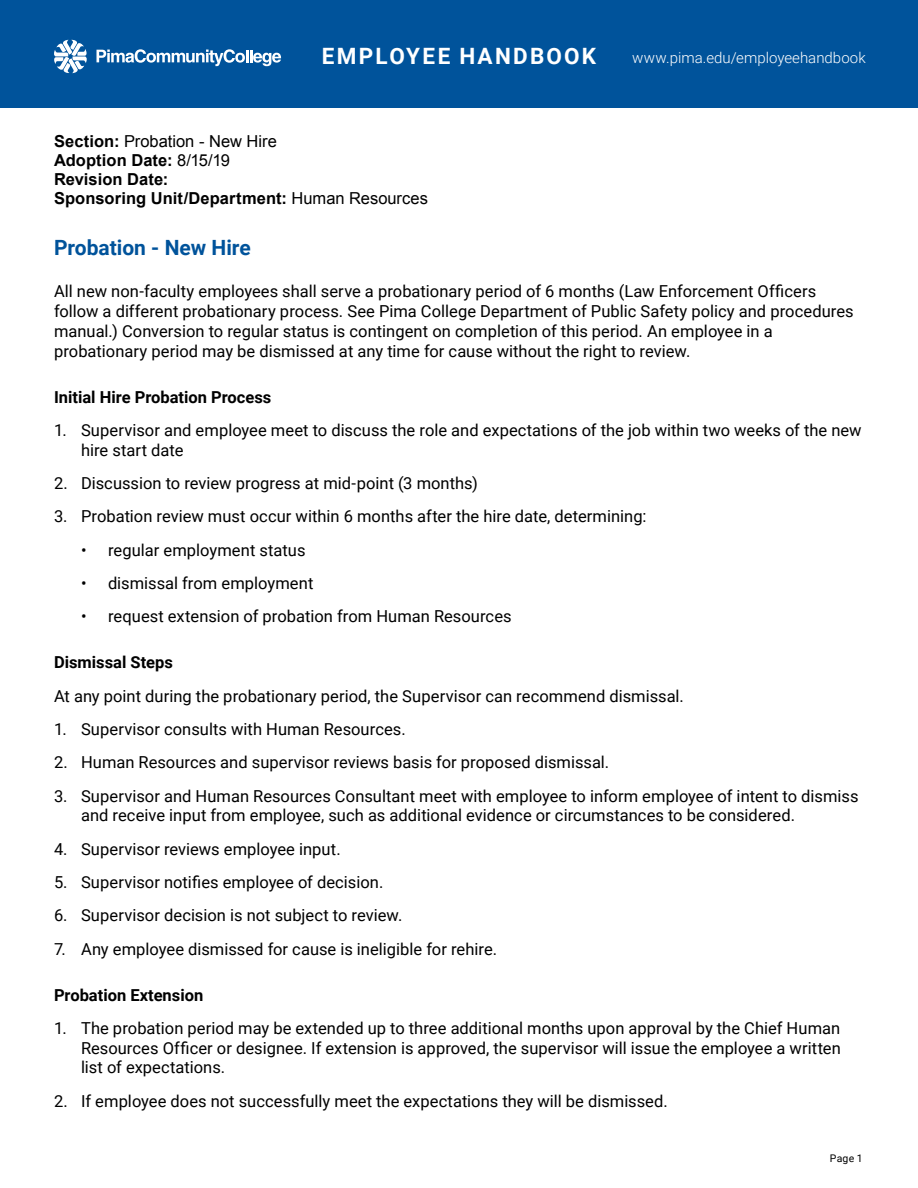
<style>
.page{position:relative;width:918px;height:1188px;background:#fff}
.page>*{position:absolute;margin:0;border:0;box-sizing:border-box;transform-origin:0 0}
.t1{font:700 22.5px "Roboto";letter-spacing:.1em;color:#fff}
.Heading_1{font:700 21px "Roboto";color:#00539b}
.t2{font:16.5px/19.8px "Roboto";color:#000}
.t3{font:700 16.5px "Arial";letter-spacing:.005em;color:#000}
.Heading_2{font:700 16.5px "Roboto";color:#000}
.t4{font:16.5px "Arial";color:#000}
.t5{font:300 15px "Roboto";color:#fff}
.t6{font:10.5px "Roboto";color:#000}
.s1{font-weight:700}
.s2{font-weight:400}
</style>
<div class="page">
<div style="left:0;top:0;width:918px;height:108px;background:#00539b"></div>
<svg style="left:54px;top:40px;width:33px;height:33px"></svg>
<svg style="left:97px;top:49px;width:184px;height:17px"></svg>
<h1 class="t1" style="left:322px;top:40px;width:276px">EMPLOYEE HANDBOOK</h1>
<p class="t5" style="left:632px;top:47px;width:235px">www.pima.edu/employeehandbook</p>
<p class="t4" style="left:54px;top:130px;width:224px"><span class="s1">Section:</span> Probation - New Hire</p>
<p class="t3" style="left:54px;top:149px;width:178px">Adoption Date: <span class="s2">8/15/19</span></p>
<p class="t3" style="left:54px;top:168px;width:116px">Revision Date:</p>
<p class="t3" style="left:54px;top:187px;width:376px">Sponsoring Unit/Department: <span class="s2">Human Resources</span></p>
<p class="Heading_1" style="left:54px;top:233px;width:198px">Probation - New Hire</p>
<p class="t2" style="left:54px;top:281px;width:801px">All new non-faculty employees shall serve a probationary period of 6 months (Law Enforcement Officers follow a different probationary process. See Pima College Department of Public Safety policy and procedures manual.) Conversion to regular status is contingent on completion of this period. An employee in a probationary period may be dismissed at any time for cause without the right to review.</p>
<p class="Heading_2" style="left:54px;top:385px;width:219px">Initial Hire Probation Process</p>
<p class="t2" style="left:81px;top:420px;width:782px;text-indent:-27px">1. Supervisor and employee meet to discuss the role and expectations of the job within two weeks of the new hire start date</p>
<p class="t2" style="left:54px;top:473px;width:425px">2. Discussion to review progress at mid-point (3 months)</p>
<p class="t2" style="left:54px;top:506px;width:594px">3. Probation review must occur within 6 months after the hire date, determining:</p>
<p class="t2" style="left:81px;top:539px;width:226px">• regular employment status</p>
<p class="t2" style="left:81px;top:573px;width:234px">• dismissal from employment</p>
<p class="t2" style="left:81px;top:606px;width:432px">• request extension of probation from Human Resources</p>
<p class="Heading_2" style="left:54px;top:651px;width:120px">Dismissal Steps</p>
<p class="t2" style="left:54px;top:685px;width:631px">At any point during the probationary period, the Supervisor can recommend dismissal.</p>
<p class="t2" style="left:54px;top:719px;width:353px">1. Supervisor consults with Human Resources.</p>
<p class="t2" style="left:54px;top:752px;width:557px">2. Human Resources and supervisor reviews basis for proposed dismissal.</p>
<p class="t2" style="left:81px;top:785px;width:779px;text-indent:-27px">3. Supervisor and Human Resources Consultant meet with employee to inform employee of intent to dismiss and receive input from employee, such as additional evidence or circumstances to be considered.</p>
<p class="t2" style="left:54px;top:838px;width:288px">4. Supervisor reviews employee input.</p>
<p class="t2" style="left:54px;top:872px;width:331px">5. Supervisor notifies employee of decision.</p>
<p class="t2" style="left:54px;top:905px;width:350px">6. Supervisor decision is not subject to review.</p>
<p class="t2" style="left:54px;top:938px;width:445px">7. Any employee dismissed for cause is ineligible for rehire.</p>
<p class="Heading_2" style="left:54px;top:983px;width:151px">Probation Extension</p>
<p class="t2" style="left:81px;top:1017px;width:761px;text-align:justify;text-indent:-27px">1. The probation period may be extended up to three additional months upon approval by the Chief Human Resources Officer or designee. If extension is approved, the supervisor will issue the employee a written list of expectations.</p>
<p class="t2" style="left:54px;top:1090px;width:615px">2. If employee does not successfully meet the expectations they will be dismissed.</p>
<p class="t6" style="left:830px;top:1151px;width:34px">Page 1</p>
</div>
